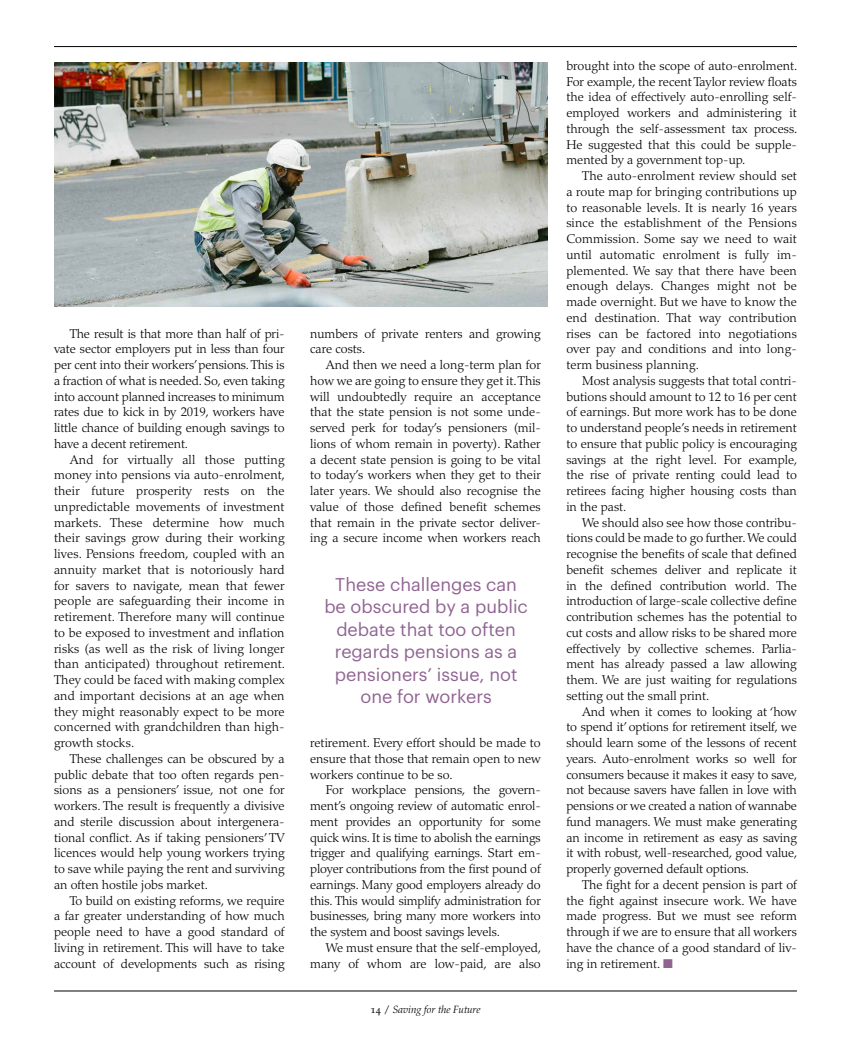
<style>
.page{position:relative;width:851px;height:1042px;background:#fff}
.page>*{position:absolute;margin:0;border:0;box-sizing:border-box;transform-origin:0 0}
.Pullquote{font:18px/22.5px "Graphik";color:#906492;text-align:center}
.Body_text_WI{font:300 12.75px/15.8px "Palatino LT Std";color:#000;text-align:justify}
.t1{font:italic 300 10.5px "Palatino LT Std";color:#000}
.s1{font-weight:400;font-style:normal}
.s2{color:#906492}
</style>
<div class="page">
<hr style="left:54px;top:46px;width:742px;height:1px;background:#000">
<hr style="left:54px;top:990px;width:742px;height:1px;background:#000">
<img style="left:54px;top:63px;width:493px;height:243px">
<p class="Body_text_WI" style="left:54px;top:326px;width:232px;text-indent:16px">The result is that more than half of pri&shy;vate sector employers put in less than four per cent into their workers’ pensions. This is a fraction of what is needed. So, even taking into account planned increases to minimum rates due to kick in by 2019, workers have little chance of building enough savings to have a decent retirement.</p>
<p class="Body_text_WI" style="left:54px;top:452px;width:232px;text-indent:16px">And for virtually all those putting money into pensions via auto-enrolment, their future prosperity rests on the unpredictable movements of investment markets. These determine how much their savings grow during their working lives. Pensions freedom, coupled with an annuity market that is notoriously hard for savers to navigate, mean that fewer people are safeguarding their income in retirement. Therefore many will continue to be exposed to investment and inflation risks (as well as the risk of living longer than anticipated) throughout retirement.<br>They could be faced with making complex and important decisions at an age when they might reasonably expect to be more concerned with grandchildren than high&shy;growth stocks.</p>
<p class="Body_text_WI" style="left:54px;top:751px;width:232px;text-indent:16px">These challenges can be obscured by a public debate that too often regards pen&shy;sions as a pensioners’ issue, not one for workers. The result is frequently a divisive and sterile discussion about intergenera&shy;tional conflict. As if taking pensioners’ TV licences would help young workers trying to save while paying the rent and surviving an often hostile jobs market.</p>
<p class="Body_text_WI" style="left:54px;top:893px;width:232px;text-indent:16px">To build on existing reforms, we require a far greater understanding of how much people need to have a good standard of living in retirement. This will have to take account of developments such as rising</p>
<p class="Body_text_WI" style="left:310px;top:326px;width:232px">numbers of private renters and growing care costs.</p>
<p class="Body_text_WI" style="left:310px;top:357px;width:232px;text-indent:16px">And then we need a long-term plan for how we are going to ensure they get it. This will undoubtedly require an acceptance that the state pension is not some unde&shy;served perk for today’s pensioners (mil&shy;lions of whom remain in poverty). Rather a decent state pension is going to be vital to today’s workers when they get to their later years. We should also recognise the value of those defined benefit schemes that remain in the private sector deliver&shy;ing a secure income when workers reach</p>
<p class="Pullquote" style="left:324px;top:571px;width:205px">These challenges can be obscured by a public debate that too often regards pensions as a pensioners’ issue, not one for workers</p>
<p class="Body_text_WI" style="left:310px;top:735px;width:232px">retirement. Every effort should be made to ensure that those that remain open to new workers continue to be so.</p>
<p class="Body_text_WI" style="left:310px;top:782px;width:232px;text-indent:16px">For workplace pensions, the govern&shy;ment’s ongoing review of automatic enrol&shy;ment provides an opportunity for some quick wins. It is time to abolish the earnings trigger and qualifying earnings. Start em&shy;ployer contributions from the first pound of earnings. Many good employers already do this. This would simplify administration for businesses, bring many more workers into the system and boost savings levels.</p>
<p class="Body_text_WI" style="left:310px;top:940px;width:232px;text-align:right">We must ensure that the self-employed, many of whom are low-paid, are also</p>
<p class="t1" style="left:370px;top:1004px;width:111px"><span class="s1">14 /</span> Saving for the Future</p>
<p class="Body_text_WI" style="left:566px;top:58px;width:232px">brought into the scope of auto-enrolment.<br>For example, the recent Taylor review floats the idea of effectively auto-enrolling self&shy;employed workers and administering it through the self-assessment tax process.<br>He suggested that this could be supple&shy;mented by a government top-up.</p>
<p class="Body_text_WI" style="left:566px;top:168px;width:232px;text-indent:16px">The auto-enrolment review should set a route map for bringing contributions up to reasonable levels. It is nearly 16 years since the establishment of the Pensions Commission. Some say we need to wait until automatic enrolment is fully im&shy;plemented. We say that there have been enough delays. Changes might not be made overnight. But we have to know the end destination. That way contribution rises can be factored into negotiations over pay and conditions and into long&shy;term business planning.</p>
<p class="Body_text_WI" style="left:566px;top:373px;width:232px;text-indent:16px">Most analysis suggests that total contri&shy;butions should amount to 12 to 16 per cent of earnings. But more work has to be done to understand people’s needs in retirement to ensure that public policy is encouraging savings at the right level. For example, the rise of private renting could lead to retirees facing higher housing costs than in the past.</p>
<p class="Body_text_WI" style="left:566px;top:515px;width:232px;text-indent:16px">We should also see how those contribu&shy;tions could be made to go further. We could recognise the benefits of scale that defined benefit schemes deliver and replicate it in the defined contribution world. The introduction of large-scale collective define contribution schemes has the potential to cut costs and allow risks to be shared more effectively by collective schemes. Parlia&shy;ment has already passed a law allowing them. We are just waiting for regulations setting out the small print.</p>
<p class="Body_text_WI" style="left:566px;top:704px;width:232px;text-indent:16px">And when it comes to looking at ‘how to spend it’ options for retirement itself, we should learn some of the lessons of recent years. Auto-enrolment works so well for consumers because it makes it easy to save, not because savers have fallen in love with pensions or we created a nation of wannabe fund managers. We must make generating an income in retirement as easy as saving it with robust, well-researched, good value, properly governed default options.</p>
<p class="Body_text_WI" style="left:566px;top:877px;width:232px;text-indent:16px">The fight for a decent pension is part of the fight against insecure work. We have made progress. But we must see reform through if we are to ensure that all workers have the chance of a good standard of liv&shy;ing in retirement. <span class="s2">■</span></p>
</div>
